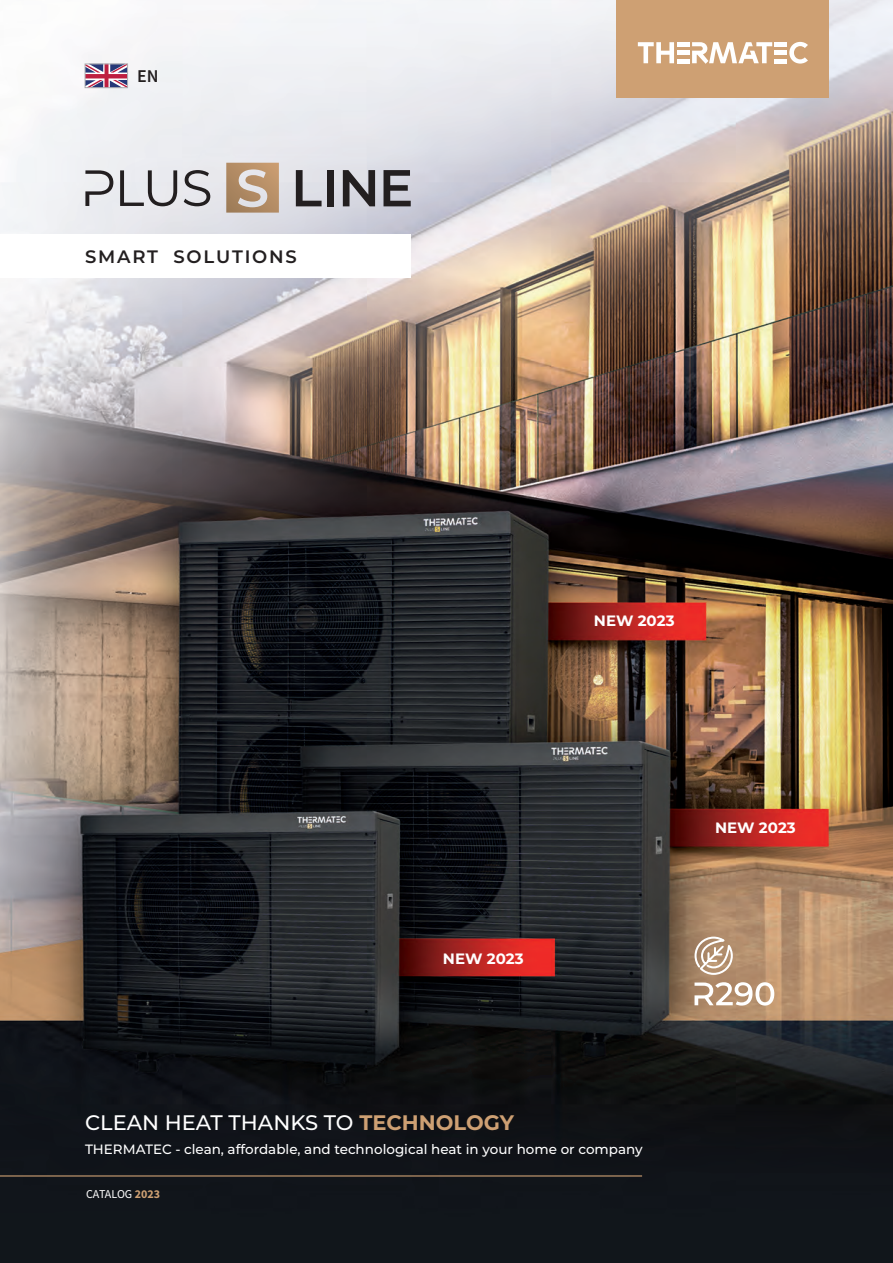
<style>
.page{position:relative;width:893px;height:1263px;background:#fff}
.page>*{position:absolute;margin:0;border:0;box-sizing:border-box;transform-origin:0 0}
.t1{font:500 21px "Montserrat";color:#fff}
.t2{font:600 18px "Montserrat";letter-spacing:.1em;color:#231f20}
.t3{font:600 18px "Source Sans Pro";color:#231f20}
.Header_2{font:700 15px "Montserrat";color:#fff}
.t4{font:500 13.5px "Montserrat";color:#fff}
.t5{font:12px "Source Sans Pro";letter-spacing:-.015em;color:#fff}
.s1{font-weight:700;color:#cea073}
</style>
<div class="page">
<img style="left:0;top:0;width:893px;height:1263px">
<svg style="left:87px;top:66px;width:39px;height:20px"></svg>
<div style="left:85px;top:64px;width:43px;height:24px;border:1px solid #acadb1"></div>
<div style="left:0;top:234px;width:411px;height:43px;background:#fff"></div>
<div style="left:617px;top:0;width:212px;height:98px;background:#cea073"></div>
<svg style="left:638px;top:42px;width:36px;height:21px"></svg>
<hr style="left:677px;top:51px;width:12px;height:4px;background:#fff">
<hr style="left:677px;top:59px;width:12px;height:4px;background:#fff">
<hr style="left:677px;top:42px;width:12px;height:4px;background:#fff">
<hr style="left:775px;top:42px;width:12px;height:4px;background:#fff">
<hr style="left:775px;top:51px;width:12px;height:4px;background:#fff">
<hr style="left:775px;top:59px;width:12px;height:4px;background:#fff">
<svg style="left:789px;top:42px;width:19px;height:22px"></svg>
<svg style="left:692px;top:42px;width:80px;height:22px"></svg>
<hr style="left:0;top:1175px;width:642px;height:1px;background:#cea073">
<svg style="left:85px;top:170px;width:28px;height:36px"></svg>
<svg style="left:120px;top:170px;width:57px;height:36px;background:#b7b6ba"></svg>
<svg style="left:184px;top:170px;width:26px;height:36px"></svg>
<svg style="left:296px;top:170px;width:26px;height:36px"></svg>
<div style="left:328px;top:170px;width:6px;height:36px;background:#231f20"></div>
<svg style="left:343px;top:170px;width:32px;height:36px"></svg>
<svg style="left:383px;top:170px;width:28px;height:36px"></svg>
<svg style="left:226px;top:163px;width:53px;height:50px;background:#bd9e81"></svg>
<svg style="left:693px;top:935px;width:41px;height:41px"></svg>
<svg style="left:694px;top:982px;width:80px;height:23px"></svg>
<p class="t3" style="left:137px;top:65px;width:23px">EN</p>
<p class="t2" style="left:85px;top:244px;width:213px">SMART SOLUTIONS</p>
<p class="Header_2" style="left:594px;top:610px;width:82px">NEW 2023</p>
<p class="Header_2" style="left:443px;top:948px;width:82px">NEW 2023</p>
<p class="t1" style="left:85px;top:1107px;width:431px">CLEAN HEAT THANKS TO <span class="s1">TECHNOLOGY</span></p>
<p class="t4" style="left:85px;top:1139px;width:559px">THERMATEC - clean, affordable, and technological heat in your home or company</p>
<p class="t5" style="left:86px;top:1187px;width:76px">CATALOG <span class="s1">2023</span></p>
<p class="Header_2" style="left:715px;top:817px;width:82px">NEW 2023</p>
</div>
